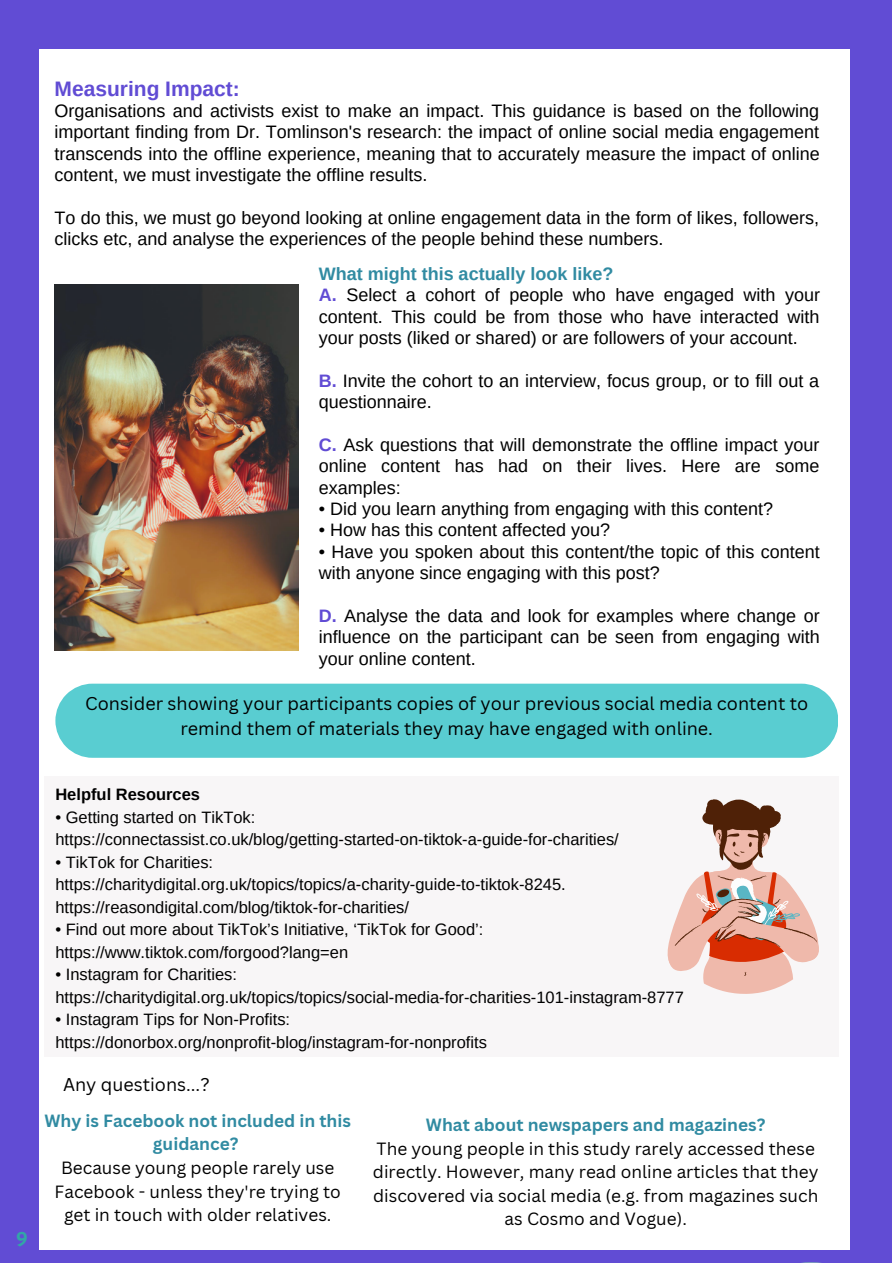
<style>
.page{position:relative;width:893px;height:1264px;background:#fff}
.page>*{position:absolute;margin:0;border:0;box-sizing:border-box;transform-origin:0 0}
.t1{font:700 24px "Alegreya Sans SC";color:#33a5a8}
.t2{font:700 21px "Arimo";color:#614cd4}
.t3{font:18px/21.3px "Arimo";color:#000}
.t4{font:18px/24.8px "Canva Sans";color:#000;text-align:center}
.t5{font:17.25px/23.5px "Canva Sans";color:#000;text-align:center}
.t6{font:700 17.25px/23.5px "Canva Sans";color:#318ba2;text-align:center}
.t7{font:16.5px/22.5px "Arimo";color:#000}
.t8{font:700 16.5px "Arimo";color:#000}
.s1{font-weight:700;color:#318ba2}
.s2{font-weight:700;color:#614cd4}
</style>
<div class="page">
<div style="left:0;top:0;width:891px;height:1262px;background:#614cd4"></div>
<div style="left:39px;top:49px;width:810px;height:1200px;background:#fff"></div>
<svg style="left:694px;top:1262px;width:198px;height:1px"></svg>
<div style="left:55px;top:683px;width:782px;height:74px;background:#59cdd1"></div>
<div style="left:44px;top:776px;width:794px;height:280px;background:#f8f6f7"></div>
<svg style="left:667px;top:799px;width:152px;height:194px"></svg>
<img style="left:55px;top:284px;width:243px;height:366px">
<p class="t2" style="left:55px;top:76px;width:187px">Measuring Impact:</p>
<p class="t3" style="left:55px;top:100px;width:766px;text-align:justify">Organisations and activists exist to make an impact. This guidance is based on the following important finding from Dr. Tomlinson's research: the impact of online social media engagement transcends into the offline experience, meaning that to accurately measure the impact of online content, we must investigate the offline results.</p>
<p class="t3" style="left:55px;top:207px;width:765px">To do this, we must go beyond looking at online engagement data in the form of likes, followers, clicks etc, and analyse the experiences of the people behind these numbers.</p>
<p class="t3" style="left:319px;top:263px;width:502px"><span class="s1">What might this actually look like?<br></span><span class="s2">A.</span> Select a cohort of people who have engaged with your content. This could be from those who have interacted with your posts (liked or shared) or are followers of your account.</p>
<p class="t3" style="left:319px;top:370px;width:502px"><span class="s2">B.</span> Invite the cohort to an interview, focus group, or to fill out a questionnaire.</p>
<p class="t3" style="left:319px;top:434px;width:502px;text-align:justify"><span class="s2">C.</span> Ask questions that will demonstrate the offline impact your online content has had on their lives. Here are some examples:</p>
<p class="t3" style="left:319px;top:498px;width:455px">• Did you learn anything from engaging with this content?</p>
<p class="t3" style="left:319px;top:519px;width:292px">• How has this content affected you?</p>
<p class="t3" style="left:319px;top:541px;width:502px">• Have you spoken about this content/the topic of this content with anyone since engaging with this post?</p>
<p class="t3" style="left:319px;top:605px;width:502px;text-align:justify"><span class="s2">D.</span> Analyse the data and look for examples where change or influence on the participant can be seen from engaging with your online content.</p>
<p class="t4" style="left:85px;top:691px;width:724px">Consider showing your participants copies of your previous social media content to remind them of materials they may have engaged with online.</p>
<h1 class="t1" style="left:16px;top:1224px;width:13px">9</h1>
<p class="t8" style="left:55px;top:785px;width:146px">Helpful Resources</p>
<p class="t7" style="left:55px;top:805px;width:565px">• Getting started on TikTok: https://connectassist.co.uk/blog/getting-started-on-tiktok-a-guide-for-charities/</p>
<p class="t7" style="left:55px;top:850px;width:512px">• TikTok for Charities: https://charitydigital.org.uk/topics/topics/a-charity-guide-to-tiktok-8245. https://reasondigital.com/blog/tiktok-for-charities/</p>
<p class="t7" style="left:55px;top:918px;width:429px">• Find out more about TikTok’s Initiative, ‘TikTok for Good’: https://www.tiktok.com/forgood?lang=en</p>
<p class="t7" style="left:55px;top:963px;width:630px">• Instagram for Charities: https://charitydigital.org.uk/topics/topics/social-media-for-charities-101-instagram-8777</p>
<p class="t7" style="left:55px;top:1008px;width:433px">• Instagram Tips for Non-Profits: https://donorbox.org/nonprofit-blog/instagram-for-nonprofits</p>
<p class="t4" style="left:63px;top:1071px;width:148px">Any questions...?</p>
<p class="t6" style="left:44px;top:1108px;width:308px">Why is Facebook not included in this guidance?</p>
<p class="t5" style="left:55px;top:1155px;width:287px">Because young people rarely use<br>Facebook - unless they're trying to get in touch with older relatives.</p>
<p class="t6" style="left:426px;top:1112px;width:341px">What about newspapers and magazines?</p>
<p class="t5" style="left:373px;top:1136px;width:447px">The young people in this study rarely accessed these directly. However, many read online articles that they discovered via social media (e.g. from magazines such as Cosmo and Vogue).</p>
</div>
